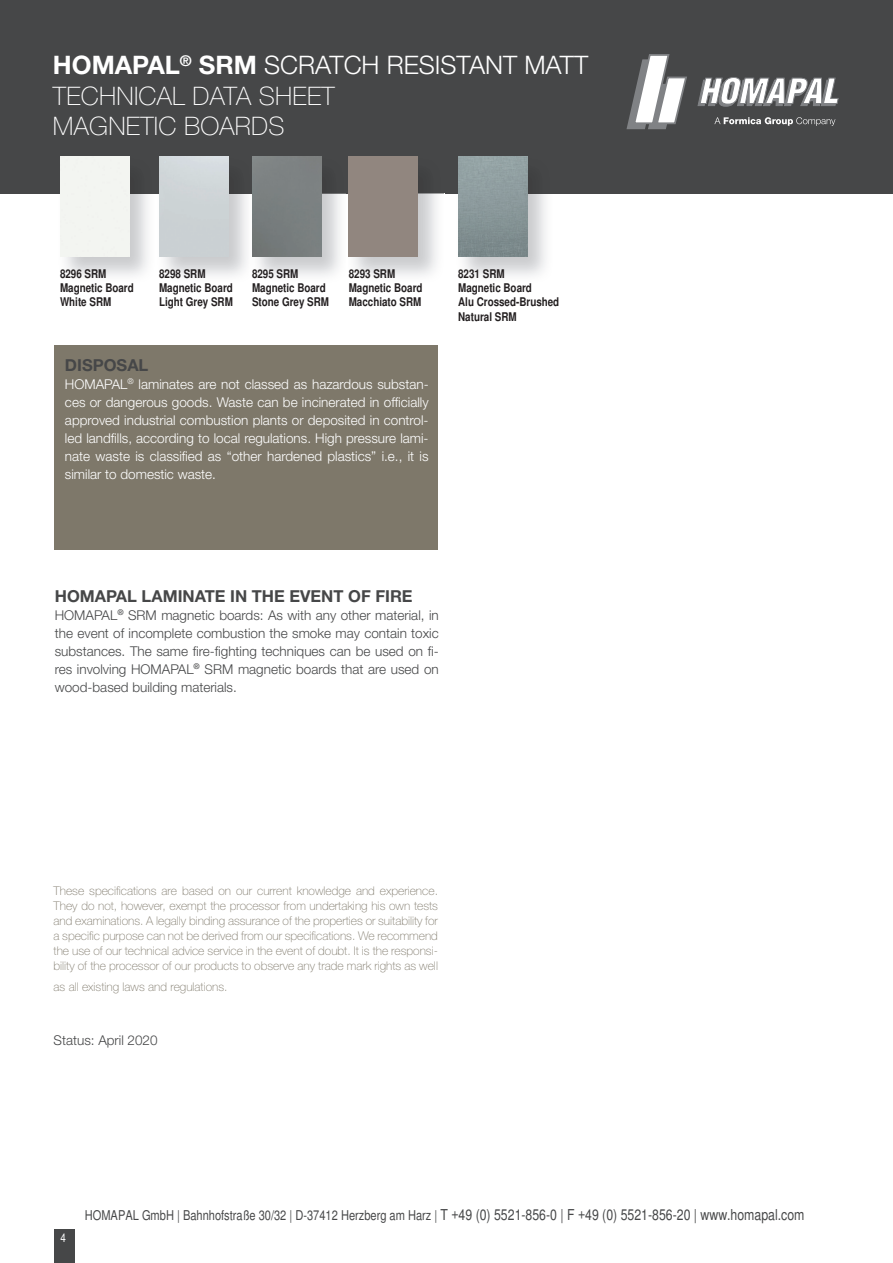
<style>
.page{position:relative;width:893px;height:1263px;background:#fff}
.page>*{position:absolute;margin:0;border:0;box-sizing:border-box;transform-origin:0 0}
.t1{font:100 25.5px/30.6px "Helvetica Neue";letter-spacing:.01em;color:#fff}
.t2{font:700 16.5px "Helvetica Neue";color:#464748}
.t3{font:300 13.5px/18px "Helvetica Neue";color:#fff;text-align:justify}
.t4{font:300 13.5px/18px "Helvetica Neue";color:#464748;text-align:justify}
.t5{font:condensed 13.5px "Helvetica";color:#464748}
.t6{font:100 12px/15px "Helvetica Neue";color:#7e786a;text-align:justify}
.t7{font:700 condensed 12px/14.4px "Helvetica";color:#231f20}
.t8{font:condensed 12px "Helvetica";color:#fff}
.s1{font-weight:700}
.s2{font-weight:300}
.s3{font-size:15px}
</style>
<div class="page">
<div style="left:54px;top:1229px;width:20px;height:34px;background:#464748"></div>
<div style="left:0;top:0;width:893px;height:193px;background:#464748"></div>
<svg style="left:697px;top:77px;width:142px;height:30px"></svg>
<svg style="left:626px;top:54px;width:61px;height:75px"></svg>
<svg style="left:714px;top:117px;width:121px;height:9px"></svg>
<div style="left:54px;top:345px;width:384px;height:204px;background:#7e786a"></div>
<img style="left:58px;top:156px;width:97px;height:120px">
<div style="left:60px;top:156px;width:69px;height:101px;background:#f3f5f1"></div>
<img style="left:157px;top:156px;width:287px;height:120px">
<img style="left:159px;top:156px;width:69px;height:101px">
<img style="left:250px;top:156px;width:4px;height:120px">
<img style="left:252px;top:156px;width:69px;height:101px">
<img style="left:346px;top:156px;width:1px;height:120px">
<div style="left:349px;top:156px;width:69px;height:101px;background:#91867f"></div>
<img style="left:456px;top:156px;width:97px;height:120px">
<img style="left:458px;top:156px;width:69px;height:101px">
<h1 class="t1" style="left:53px;top:50px;width:537px"><span class="s1">HOMAPAL</span><sup>®</sup> <span class="s1">SRM</span> <span class="s2">SCRATCH RESISTANT MATT<br></span>TECHNICAL DATA SHEET<br>MAGNETIC BOARDS</h1>
<p class="t7" style="left:60px;top:266px;width:75px">8296 SRM<br>Magnetic Board<br>White SRM</p>
<p class="t7" style="left:159px;top:266px;width:75px">8298 SRM<br>Magnetic Board<br>Light Grey SRM</p>
<p class="t7" style="left:252px;top:266px;width:79px">8295 SRM<br>Magnetic Board<br>Stone Grey SRM</p>
<p class="t7" style="left:349px;top:266px;width:75px">8293 SRM<br>Magnetic Board<br>Macchiato SRM</p>
<p class="t7" style="left:458px;top:266px;width:103px">8231 SRM<br>Magnetic Board<br>Alu Crossed-Brushed<br>Natural SRM</p>
<h2 class="t2" style="left:65px;top:355px;width:85px">DISPOSAL</h2>
<p class="t3" style="left:65px;top:375px;width:365px">HOMAPAL<sup>®</sup> laminates are not classed as hazardous substan&shy;ces or dangerous goods. Waste can be incinerated in officially approved industrial combustion plants or deposited in control&shy;led landfills, according to local regulations. High pressure lami&shy;nate waste is classified as “other hardened plastics” i.e., it is similar to domestic waste.</p>
<h2 class="t2" style="left:55px;top:585px;width:359px">HOMAPAL LAMINATE IN THE EVENT OF FIRE</h2>
<p class="t4" style="left:55px;top:605px;width:385px">HOMAPAL<sup>®</sup> SRM magnetic boards: As with any other material, in the event of incomplete combustion the smoke may contain toxic substances. The same fire-fighting techniques can be used on fi&shy;res involving HOMAPAL<sup>®</sup> SRM magnetic boards that are used on wood-based building materials.</p>
<p class="t6" style="left:54px;top:883px;width:386px">These specifications are based on our current knowledge and experience.<br>They do not, however, exempt the processor from undertaking his own tests and examinations. A legally binding assurance of the properties or suitability for a specific purpose can not be derived from our specifications. We recommend the use of our technical advice service in the event of doubt. It is the responsi&shy;bility of the processor of our products to observe any trade mark rights as well</p>
<p class="t6" style="left:54px;top:980px;width:175px">as all existing laws and regulations.</p>
<p class="t4" style="left:54px;top:1031px;width:106px">Status: April 2020</p>
<p class="t8" style="left:61px;top:1231px;width:7px">4</p>
<p class="t5" style="left:85px;top:1207px;width:721px">HOMAPAL GmbH | Bahnhofstraße 30/32 | D-37412 Herzberg am Harz | <span class="s3">T +49 (0) 5521-856-0 | F +49 (0) 5521-856-20 | www.homapal.com</span></p>
</div>
